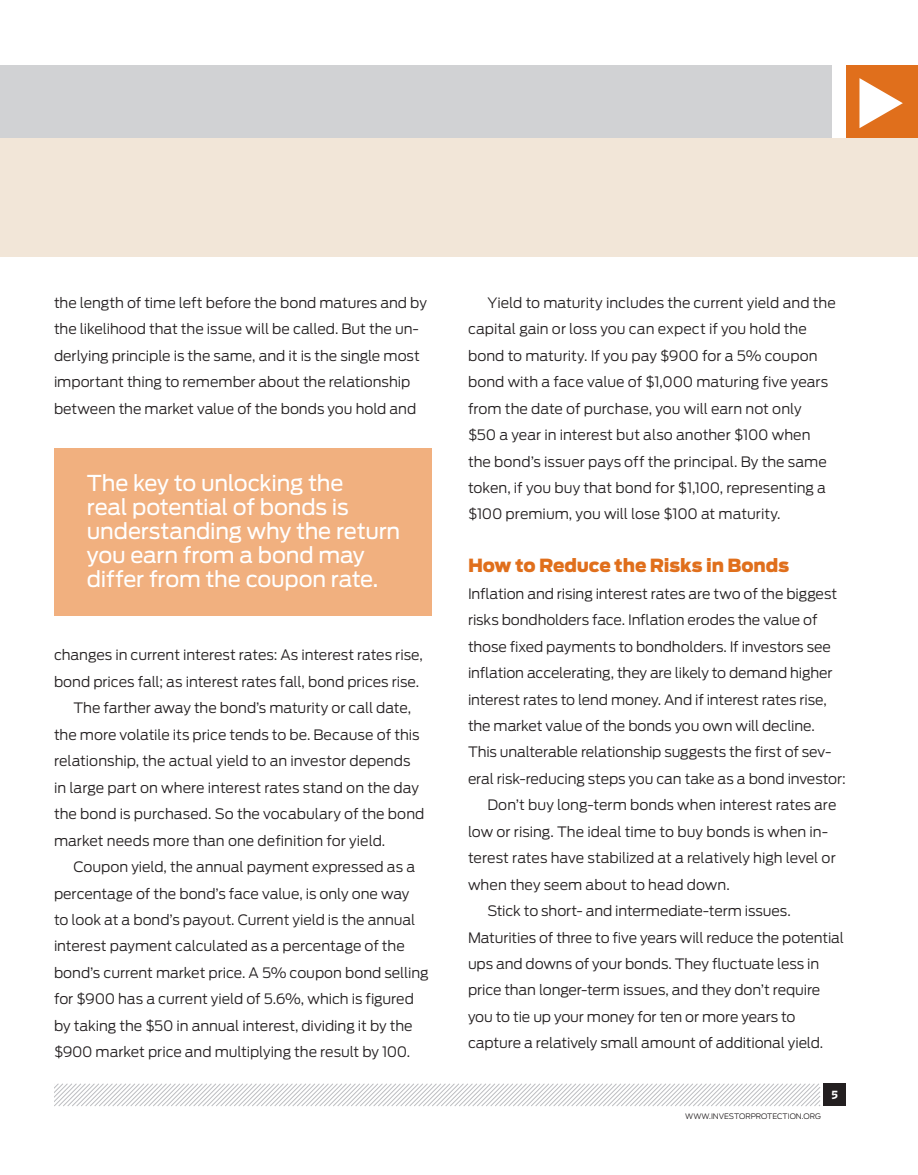
<style>
.page{position:relative;width:918px;height:1175px;background:#fff}
.page>*{position:absolute;margin:0;border:0;box-sizing:border-box;transform-origin:0 0}
.BODY_TEXT-No_indent{font:21.75px/24px "Antenna";letter-spacing:-.01em;color:#fff}
.Orange_Subhead{font:900 18px "Antenna";letter-spacing:-.01em;color:#e06f1c}
.BODY_TEXT-indent{font:300 14.25px/26.4px "Antenna";letter-spacing:-.005em;color:#231f20}
.BODY_TEXT-No_indent-2{font:300 14.25px/26.4px "Antenna";letter-spacing:-.01em;color:#231f20}
.t1{font:10.5px "Retina Micro D10";color:#fff}
.t2{font:300 7.5px "Antenna";letter-spacing:-.005em;color:#231f20}
</style>
<div class="page">
<div style="left:823px;top:1083px;width:23px;height:23px;background:#231f20"></div>
<svg style="left:54px;top:1083px;width:767px;height:24px"></svg>
<div style="left:0;top:66px;width:832px;height:72px;background:#d1d2d4"></div>
<div style="left:846px;top:66px;width:72px;height:72px;background:#e06f1c"></div>
<svg style="left:859px;top:78px;width:44px;height:50px"></svg>
<div style="left:0;top:138px;width:918px;height:118px;background:#f2e6d8"></div>
<div style="left:54px;top:448px;width:378px;height:167px;background:#f1b07f"></div>
<p class="BODY_TEXT-indent" style="left:54px;top:289px;width:374px">the length of time left before the bond matures and by the likelihood that the issue will be called. But the un&shy;derlying principle is the same, and it is the single most important thing to remember about the relationship between the market value of the bonds you hold and</p>
<p class="BODY_TEXT-No_indent" style="left:87px;top:471px;width:315px">The key to unlocking the<br>real potential of bonds is understanding why the return you earn from a bond may differ from the coupon rate.</p>
<p class="BODY_TEXT-indent" style="left:54px;top:642px;width:370px">changes in current interest rates: As interest rates rise, bond prices fall; as interest rates fall, bond prices rise.</p>
<p class="BODY_TEXT-indent" style="left:54px;top:695px;width:372px;text-indent:20px">The farther away the bond’s maturity or call date, the more volatile its price tends to be. Because of this relationship, the actual yield to an investor depends in large part on where interest rates stand on the day the bond is purchased. So the vocabulary of the bond market needs more than one definition for yield.</p>
<p class="BODY_TEXT-indent" style="left:54px;top:853px;width:376px;text-indent:20px">Coupon yield, the annual payment expressed as a percentage of the bond’s face value, is only one way<br>to look at a bond’s payout. Current yield is the annual interest payment calculated as a percentage of the bond’s current market price. A 5% coupon bond selling for $900 has a current yield of 5.6%, which is figured by taking the $50 in annual interest, dividing it by the $900 market price and multiplying the result by 100.</p>
<p class="BODY_TEXT-indent" style="left:468px;top:289px;width:369px;text-indent:20px">Yield to maturity includes the current yield and the capital gain or loss you can expect if you hold the bond to maturity. If you pay $900 for a 5% coupon bond with a face value of $1,000 maturing five years from the date of purchase, you will earn not only<br>$50 a year in interest but also another $100 when the bond’s issuer pays off the principal. By the same token, if you buy that bond for $1,100, representing a $100 premium, you will lose $100 at maturity.</p>
<p class="Orange_Subhead" style="left:468px;top:555px;width:323px">How to Reduce the Risks in Bonds</p>
<p class="BODY_TEXT-No_indent-2" style="left:468px;top:580px;width:379px">Inflation and rising interest rates are two of the biggest risks bondholders face. Inflation erodes the value of those fixed payments to bondholders. If investors see inflation accelerating, they are likely to demand higher interest rates to lend money. And if interest rates rise, the market value of the bonds you own will decline.<br>This unalterable relationship suggests the first of sev&shy;eral risk-reducing steps you can take as a bond investor:</p>
<p class="BODY_TEXT-indent" style="left:468px;top:792px;width:370px;text-indent:20px">Don’t buy long-term bonds when interest rates are low or rising. The ideal time to buy bonds is when in&shy;terest rates have stabilized at a relatively high level or when they seem about to head down.</p>
<p class="BODY_TEXT-indent" style="left:468px;top:897px;width:377px;text-indent:20px">Stick to short- and intermediate-term issues.<br>Maturities of three to five years will reduce the potential ups and downs of your bonds. They fluctuate less in price than longer-term issues, and they don’t require you to tie up your money for ten or more years to capture a relatively small amount of additional yield.</p>
<p class="t2" style="left:685px;top:1111px;width:137px">WWW.INVESTORPROTECTION.ORG</p>
<p class="t1" style="left:831px;top:1088px;width:8px">5</p>
</div>
